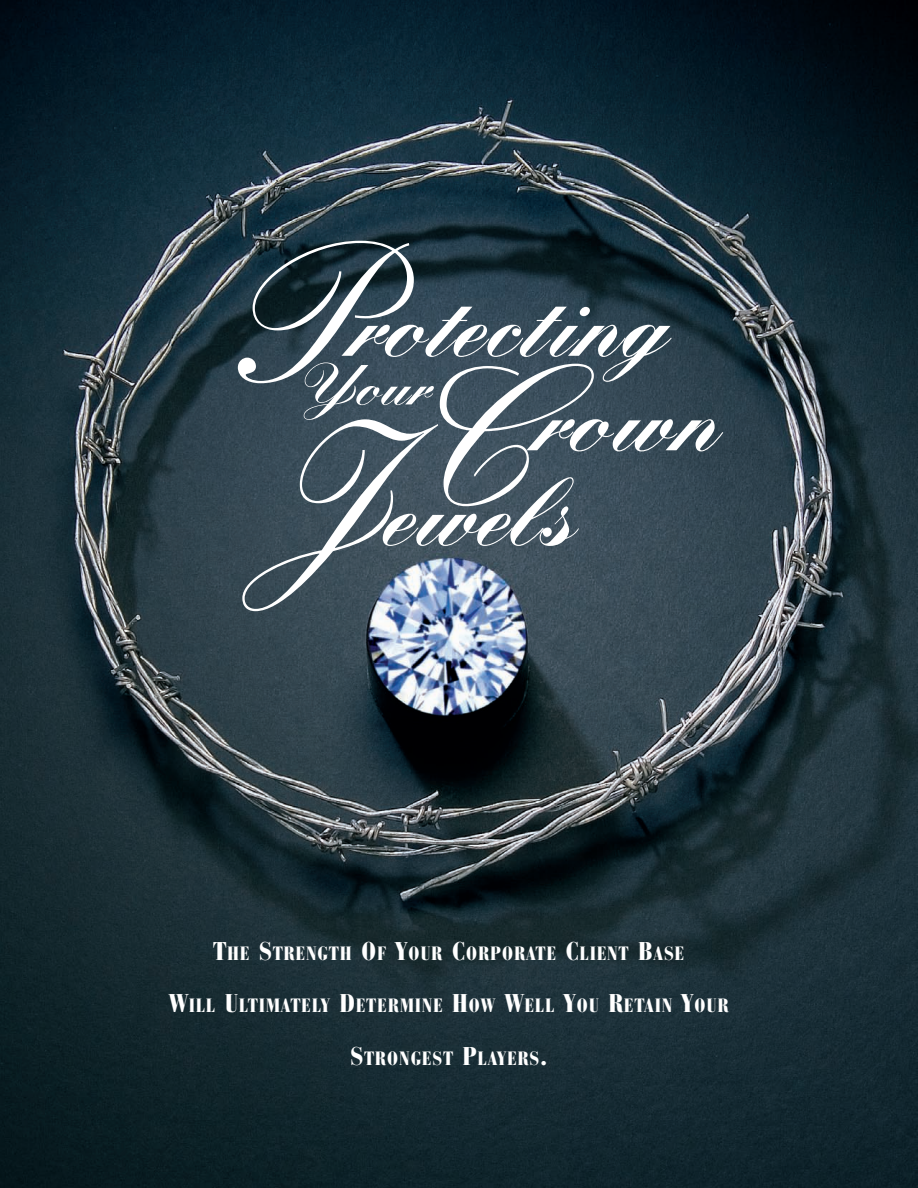
<style>
.page{position:relative;width:918px;height:1188px;background:#fff}
.page>*{position:absolute;margin:0;border:0;box-sizing:border-box;transform-origin:0 0}
.t1{font:900 97.05px "Kuenstler Script";color:#fff}
.t2{font:900 57.6px "Kuenstler Script";color:#fff}
.t3{font:900 condensed 19.2px "Bauer Bodoni";letter-spacing:.07em;color:#fff}
.s1{font-weight:500;font-size:194.1px}
.s2{font-size:25.5px}
</style>
<div class="page">
<img style="left:0;top:0;width:918px;height:1188px">
<h1 class="t1" style="left:244px;top:297px;width:426px"><span class="s1">P</span>rotecting</h1>
<h2 class="t2" style="left:298px;top:369px;width:134px">Your</h2>
<h1 class="t1" style="left:416px;top:391px;width:306px"><span class="s1">C</span>rown</h1>
<h1 class="t1" style="left:244px;top:486px;width:334px"><span class="s1">J</span>ewels</h1>
<p class="t3" style="left:214px;top:946px;width:472px"><span class="s2">T</span>HE <span class="s2">S</span>TRENGTH <span class="s2">O</span>F <span class="s2">Y</span>OUR <span class="s2">C</span>ORPORATE <span class="s2">C</span>LIENT <span class="s2">B</span>ASE</p>
<p class="t3" style="left:169px;top:998px;width:561px"><span class="s2">W</span>ILL <span class="s2">U</span>LTIMATELY <span class="s2">D</span>ETERMINE <span class="s2">H</span>OW <span class="s2">W</span>ELL <span class="s2">Y</span>OU <span class="s2">R</span>ETAIN <span class="s2">Y</span>OUR</p>
<p class="t3" style="left:351px;top:1051px;width:198px"><span class="s2">S</span>TRONGEST <span class="s2">P</span>LAYERS<span class="s2">.</span></p>
</div>
